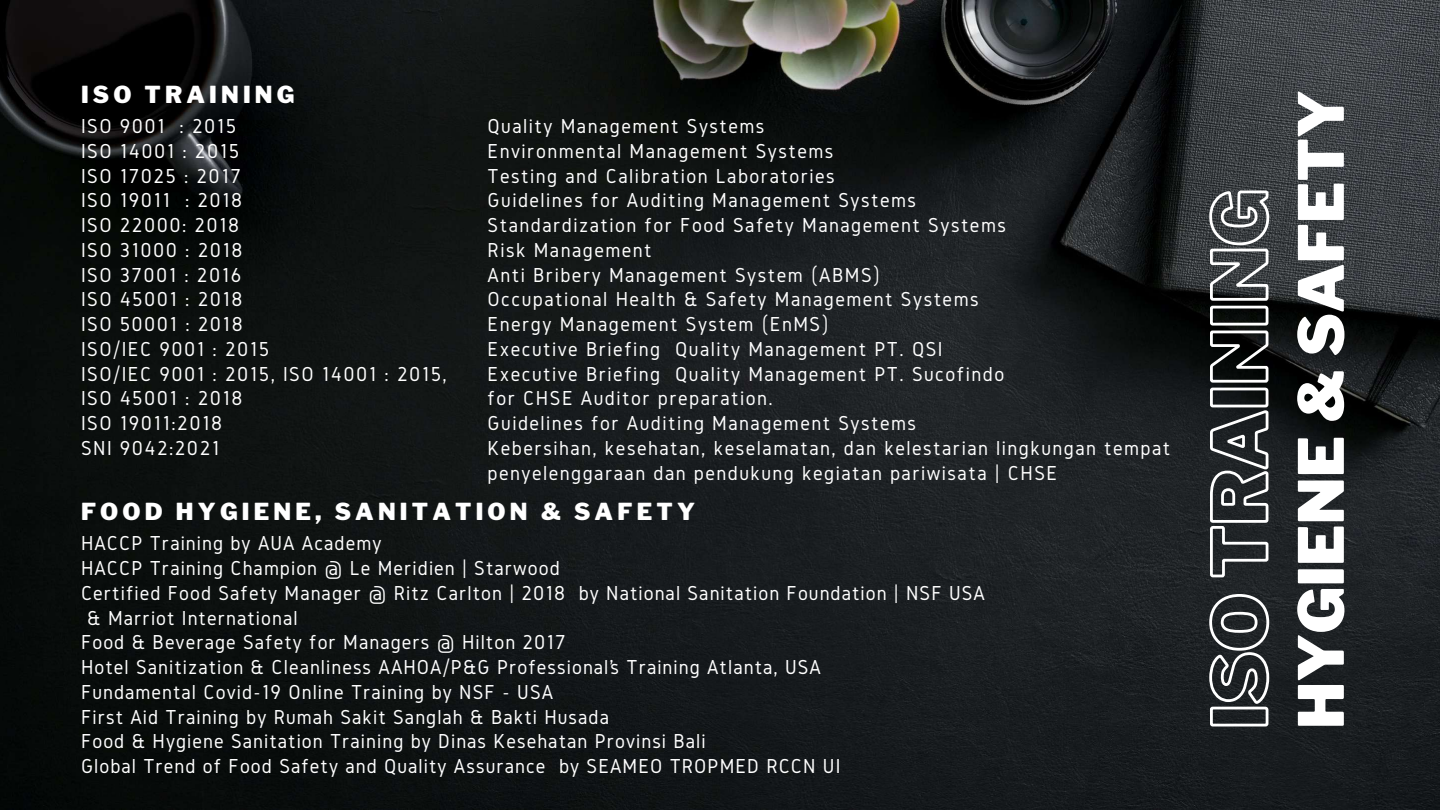
<style>
.page{position:relative;width:1440px;height:810px;background:#fff}
.page>*{position:absolute;margin:0;border:0;box-sizing:border-box;transform-origin:0 0}
.t1{font:900 62px "Libre Franklin";color:#fff}
.t2{font:900 23.3px "Libre Franklin";letter-spacing:.18em;color:#fff}
.t3{font:21px/24.8px "Gidole";letter-spacing:.07em;color:#fff}
.t4{font:21px/24.8px "Gidole";letter-spacing:.05em;color:#fff}
</style>
<div class="page">
<img style="left:0;top:0;width:1440px;height:810px">
<svg style="left:1208px;top:188px;width:63px;height:540px"></svg>
<p class="t2" style="left:81px;top:81px;width:215px">ISO TRAINING</p>
<p class="t3" style="left:180px;top:113px;width:58px">: 2015</p>
<p class="t3" style="left:81px;top:163px;width:367px">ISO 17025 : 2017<br>ISO 19011 : 2018<br>ISO 22000: 2018<br>ISO 31000 : 2018<br>ISO 37001 : 2016<br>ISO 45001 : 2018<br>ISO 50001 : 2018<br>ISO/IEC 9001 : 2015<br>ISO/IEC 9001 : 2015, ISO 14001 : 2015,<br>ISO 45001 : 2018<br>ISO 19011:2018<br>SNI 9042:2021</p>
<p class="t3" style="left:81px;top:113px;width:160px">ISO 9001<br>ISO 14001 : 2015</p>
<p class="t3" style="left:488px;top:113px;width:684px">Quality Management Systems<br>Environmental Management Systems<br>Testing and Calibration Laboratories<br>Guidelines for Auditing Management Systems<br>Standardization for Food Safety Management Systems<br>Risk Management<br>Anti Bribery Management System (ABMS)<br>Occupational Health &amp; Safety Management Systems<br>Energy Management System (EnMS)<br>Executive Briefing Quality Management PT. QSI<br>Executive Briefing Quality Management PT. Sucofindo<br>for CHSE Auditor preparation.<br>Guidelines for Auditing Management Systems<br>Kebersihan, kesehatan, keselamatan, dan kelestarian lingkungan tempat penyelenggaraan dan pendukung kegiatan pariwisata | CHSE</p>
<p class="t2" style="left:81px;top:498px;width:616px">FOOD HYGIENE, SANITATION &amp; SAFETY</p>
<p class="t4" style="left:81px;top:531px;width:905px">HACCP Training by AUA Academy<br>HACCP Training Champion @ Le Meridien | Starwood<br>Certified Food Safety Manager @ Ritz Carlton | 2018 by National Sanitation Foundation | NSF USA &amp; Marriot International<br>Food &amp; Beverage Safety for Managers @ Hilton 2017<br>Hotel Sanitization &amp; Cleanliness AAHOA/P&amp;G Professional’s Training Atlanta, USA<br>Fundamental Covid-19 Online Training by NSF - USA<br>First Aid Training by Rumah Sakit Sanglah &amp; Bakti Husada<br>Food &amp; Hygiene Sanitation Training by Dinas Kesehatan Provinsi Bali<br>Global Trend of Food Safety and Quality Assurance by SEAMEO TROPMED RCCN UI</p>
<h1 class="t1" style="left:1284px;top:729px;width:641px;rotate:-90deg">HYGIENE &amp; SAFETY</h1>
</div>
